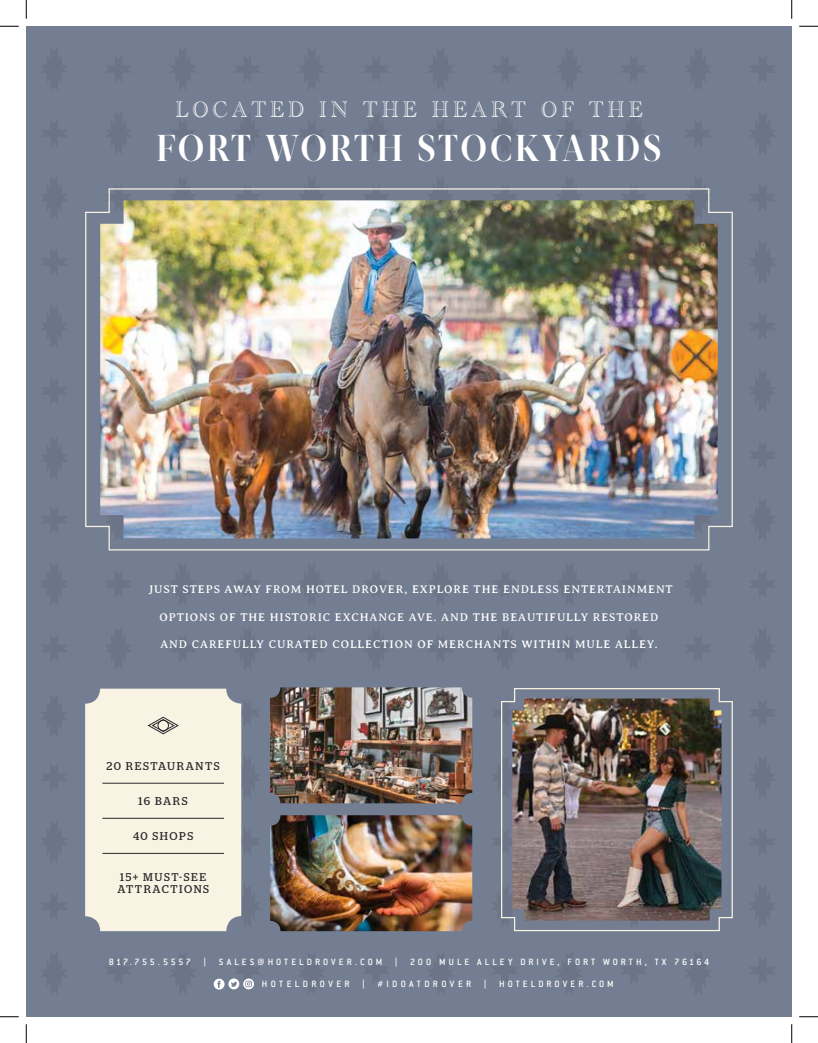
<style>
.page{position:relative;width:818px;height:1043px;background:#fff}
.page>*{position:absolute;margin:0;border:0;box-sizing:border-box;transform-origin:0 0}
.t1{font:700 37.25px "Acta Display";letter-spacing:.075em;color:#fff;scale:.9 1}
.t2{font:23.25px "Academy Engraved Let Plain";letter-spacing:.2em;color:#fff;scale:.9 1}
.t3{font:11.25px "Averia Serif Libre";letter-spacing:.08em;color:#fff}
.t4{font:11.25px/12.5px "Stag";letter-spacing:.135em;color:#292829}
.t5{font:10px "Conduit ITC Medium";letter-spacing:.31em;color:#fff}
.t6{font:10px "Conduit ITC Medium";letter-spacing:.235em;color:#fff}
.t7{font:10px "Conduit ITC Medium";letter-spacing:.335em;color:#fff}
.t8{font:10px "Conduit ITC Medium";letter-spacing:.34em;color:#fff}
.t9{font:10px "Averia Serif Libre";color:#fff}
</style>
<div class="page">
<div style="left:26px;top:26px;width:765px;height:990px;background:#747e92"></div>
<svg style="left:241px;top:703px;width:1px;height:24px"></svg>
<svg style="left:241px;top:827px;width:1px;height:28px"></svg>
<svg style="left:241px;top:884px;width:1px;height:32px"></svg>
<svg style="left:241px;top:755px;width:1px;height:44px"></svg>
<svg style="left:214px;top:978px;width:40px;height:11px"></svg>
<svg style="left:85px;top:188px;width:648px;height:363px"></svg>
<img style="left:100px;top:200px;width:617px;height:338px">
<img style="left:270px;top:687px;width:202px;height:116px">
<img style="left:270px;top:815px;width:202px;height:116px">
<img style="left:501px;top:688px;width:232px;height:243px">
<div style="left:85px;top:688px;width:156px;height:243px;background:#f9f3e4;border-radius:15px"></div>
<svg style="left:147px;top:716px;width:32px;height:19px"></svg>
<div style="left:158px;top:720px;width:11px;height:11px;border:1px solid #292829;border-radius:50%"></div>
<hr style="left:102px;top:783px;width:122px;height:1px;background:#292829">
<hr style="left:102px;top:818px;width:122px;height:1px;background:#292829">
<hr style="left:102px;top:853px;width:122px;height:1px;background:#292829">
<svg style="left:0;top:25px;width:19px;height:2px"></svg>
<svg style="left:799px;top:25px;width:19px;height:2px"></svg>
<svg style="left:0;top:1016px;width:19px;height:1px"></svg>
<svg style="left:799px;top:1016px;width:19px;height:1px"></svg>
<svg style="left:25px;top:0;width:2px;height:19px"></svg>
<svg style="left:25px;top:1024px;width:2px;height:18px"></svg>
<svg style="left:791px;top:0;width:1px;height:19px"></svg>
<svg style="left:791px;top:1024px;width:1px;height:18px"></svg>
<h2 class="t2" style="left:175px;top:92px;width:520px">LOCATED IN THE HEART OF THE</h2>
<h1 class="t1" style="left:156px;top:125px;width:562px">FORT WORTH STOCKYARDS</h1>
<p class="t3" style="left:149px;top:583px;width:525px">JUST STEPS AWAY FROM HOTEL DROVER, EXPLORE THE ENDLESS ENTERTAINMENT</p>
<p class="t3" style="left:159px;top:611px;width:500px">OPTIONS OF THE HISTORIC EXCHANGE AVE. AND THE BEAUTIFULLY RESTORED</p>
<p class="t3" style="left:160px;top:638px;width:498px">AND CAREFULLY CURATED COLLECTION OF MERCHANTS WITHIN MULE ALLEY.</p>
<p class="t4" style="left:107px;top:760px;width:115px">20 RESTAURANTS</p>
<p class="t4" style="left:139px;top:795px;width:51px">16 BARS</p>
<p class="t4" style="left:133px;top:830px;width:62px">40 SHOPS</p>
<p class="t4" style="left:117px;top:870px;width:93px">15+ MUST-SEE<br>ATTRACTIONS</p>
<p class="t6" style="left:109px;top:956px;width:84px">817.755.5557</p>
<p class="t9" style="left:203px;top:956px;width:4px">|</p>
<p class="t5" style="left:219px;top:956px;width:165px">SALES@HOTELDROVER.COM</p>
<p class="t9" style="left:395px;top:956px;width:4px">|</p>
<p class="t5" style="left:410px;top:956px;width:300px">200 MULE ALLEY DRIVE, FORT WORTH, TX 76164</p>
<p class="t8" style="left:262px;top:977px;width:89px">HOTELDROVER</p>
<p class="t9" style="left:362px;top:977px;width:4px">|</p>
<p class="t7" style="left:377px;top:977px;width:95px">#IDOATDROVER</p>
<p class="t9" style="left:484px;top:977px;width:4px">|</p>
<p class="t5" style="left:499px;top:977px;width:116px">HOTELDROVER.COM</p>
</div>
